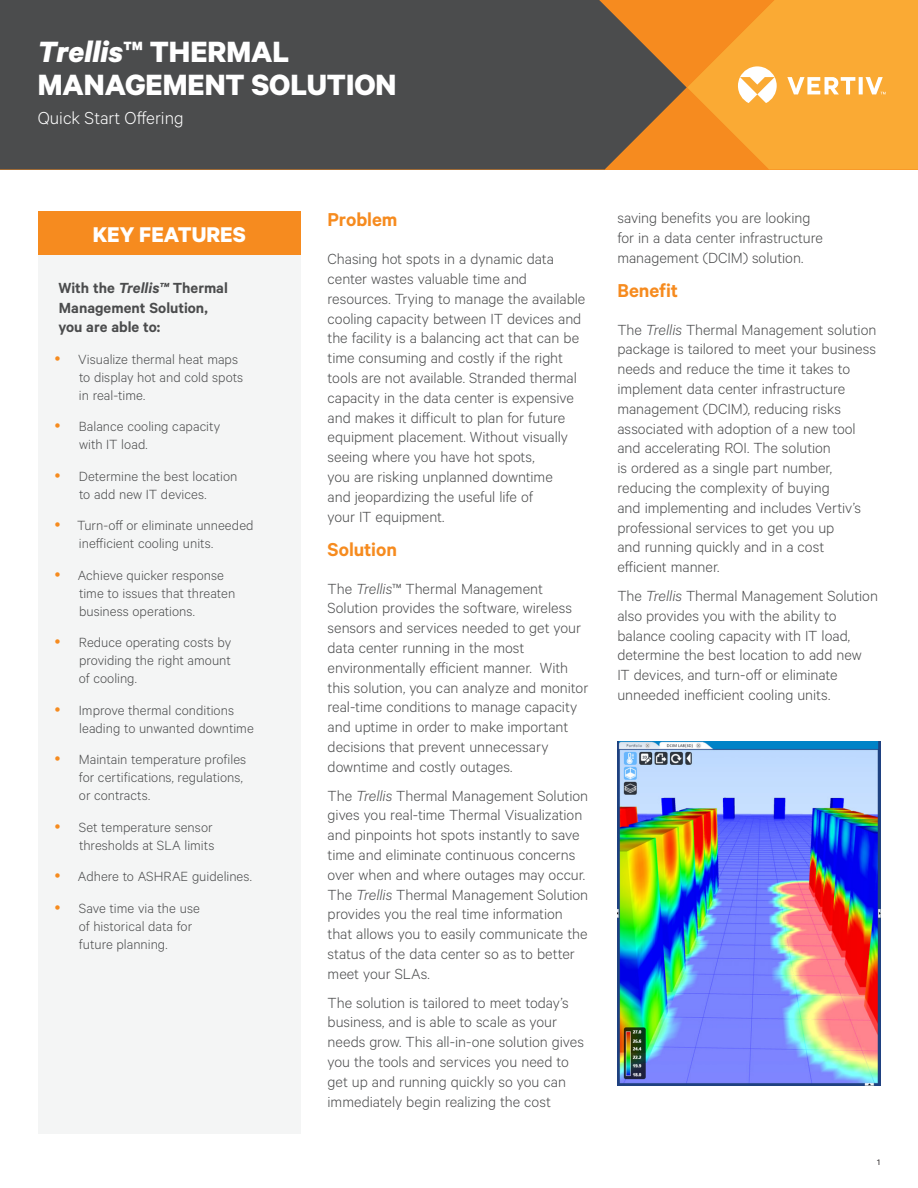
<style>
.page{position:relative;width:918px;height:1188px;background:#fff}
.page>*{position:absolute;margin:0;border:0;box-sizing:border-box;transform-origin:0 0}
.Vertiv_Header_Title{font:700 33px/33px "Calibre";color:#fff}
.Orange_Box_Heading{font:700 24px "Calibre";color:#fff}
.Vertiv_Orange_Main_H{font:600 21px "Calibre";color:#f68b1f}
.Vertiv_Header_Subtit{font:300 19.5px "Calibre";color:#fff}
.Vertiv_Body_Text{font:300 16.5px/19.8px "Calibre";color:#4b4c4d}
.Gray_Column_Heading{font:600 16.5px/19.8px "Calibre";color:#4b4c4d}
.t1{font:300 15px/18px "Calibre";color:#4b4c4d}
.Page_Number_Right{font:9px "Calibre";color:#231f20}
.s1{font-style:italic}
</style>
<div class="page">
<div style="left:0;top:0;width:599px;height:170px;background:#4b4c4d"></div>
<svg style="left:599px;top:0;width:319px;height:170px;background:#e09638"></svg>
<div style="left:38px;top:254px;width:263px;height:880px;background:#f4f5f5"></div>
<div style="left:38px;top:211px;width:263px;height:43px;background:#f68b1f"></div>
<img style="left:617px;top:741px;width:263px;height:344px">
<p class="Vertiv_Header_Title" style="left:38px;top:34px;width:360px"><span class="s1">Trellis</span>™ THERMAL<br>MANAGEMENT SOLUTION</p>
<p class="Vertiv_Header_Subtit" style="left:38px;top:106px;width:147px">Quick Start Offering</p>
<p class="Orange_Box_Heading" style="left:93px;top:219px;width:155px">KEY FEATURES</p>
<p class="Gray_Column_Heading" style="left:58px;top:277px;width:171px">With the <span class="s1">Trellis™</span> Thermal<br>Management Solution, you are able to:</p>
<p class="t1" style="left:78px;top:349px;width:167px">Visualize thermal heat maps to display hot and cold spots in real-time.</p>
<p class="t1" style="left:79px;top:417px;width:143px">Balance cooling capacity with IT load.</p>
<p class="t1" style="left:79px;top:466px;width:160px">Determine the best location to add new IT devices.</p>
<p class="t1" style="left:77px;top:516px;width:178px">Turn-off or eliminate unneeded inefficient cooling units.</p>
<p class="t1" style="left:78px;top:565px;width:159px">Achieve quicker response time to issues that threaten business operations.</p>
<p class="t1" style="left:79px;top:633px;width:154px;text-align:justify">Reduce operating costs by providing the right amount of cooling.</p>
<p class="t1" style="left:79px;top:700px;width:176px">Improve thermal conditions leading to unwanted downtime</p>
<p class="t1" style="left:79px;top:750px;width:169px">Maintain temperature profiles for certifications, regulations, or contracts.</p>
<p class="t1" style="left:79px;top:817px;width:137px">Set temperature sensor thresholds at SLA limits</p>
<p class="t1" style="left:78px;top:867px;width:176px">Adhere to ASHRAE guidelines.</p>
<p class="t1" style="left:79px;top:898px;width:122px">Save time via the use of historical data for future planning.</p>
<p class="Vertiv_Orange_Main_H" style="left:328px;top:207px;width:71px">Problem</p>
<p class="Vertiv_Body_Text" style="left:328px;top:248px;width:259px">Chasing hot spots in a dynamic data center wastes valuable time and resources. Trying to manage the available cooling capacity between IT devices and the facility is a balancing act that can be time consuming and costly if the right tools are not available. Stranded thermal capacity in the data center is expensive and makes it difficult to plan for future equipment placement. Without visually seeing where you have hot spots,<br>you are risking unplanned downtime<br>and jeopardizing the useful life of<br>your IT equipment.</p>
<p class="Vertiv_Orange_Main_H" style="left:328px;top:537px;width:71px">Solution</p>
<p class="Vertiv_Body_Text" style="left:328px;top:578px;width:262px">The <span class="s1">Trellis</span>™ Thermal Management Solution provides the software, wireless sensors and services needed to get your data center running in the most environmentally efficient manner. With this solution, you can analyze and monitor real-time conditions to manage capacity and uptime in order to make important decisions that prevent unnecessary downtime and costly outages.</p>
<p class="Vertiv_Body_Text" style="left:328px;top:785px;width:262px">The <span class="s1">Trellis</span> Thermal Management Solution gives you real-time Thermal Visualization and pinpoints hot spots instantly to save time and eliminate continuous concerns over when and where outages may occur.<br>The <span class="s1">Trellis</span> Thermal Management Solution provides you the real time information that allows you to easily communicate the status of the data center so as to better meet your SLAs.</p>
<p class="Vertiv_Body_Text" style="left:328px;top:992px;width:258px">The solution is tailored to meet today’s business, and is able to scale as your needs grow. This all-in-one solution gives you the tools and services you need to get up and running quickly so you can immediately begin realizing the cost</p>
<p class="Vertiv_Body_Text" style="left:617px;top:207px;width:207px">saving benefits you are looking for in a data center infrastructure management (DCIM) solution.</p>
<p class="Vertiv_Orange_Main_H" style="left:617px;top:278px;width:62px">Benefit</p>
<p class="Vertiv_Body_Text" style="left:617px;top:319px;width:260px">The <span class="s1">Trellis</span> Thermal Management solution package is tailored to meet your business needs and reduce the time it takes to implement data center infrastructure management (DCIM), reducing risks associated with adoption of a new tool and accelerating ROI. The solution<br>is ordered as a single part number, reducing the complexity of buying<br>and implementing and includes Vertiv’s professional services to get you up<br>and running quickly and in a cost efficient manner.</p>
<p class="Vertiv_Body_Text" style="left:617px;top:585px;width:262px">The <span class="s1">Trellis</span> Thermal Management Solution also provides you with the ability to balance cooling capacity with IT load, determine the best location to add new IT devices, and turn-off or eliminate unneeded inefficient cooling units.</p>
<p class="Page_Number_Right" style="left:877px;top:1157px;width:4px">1</p>
</div>
